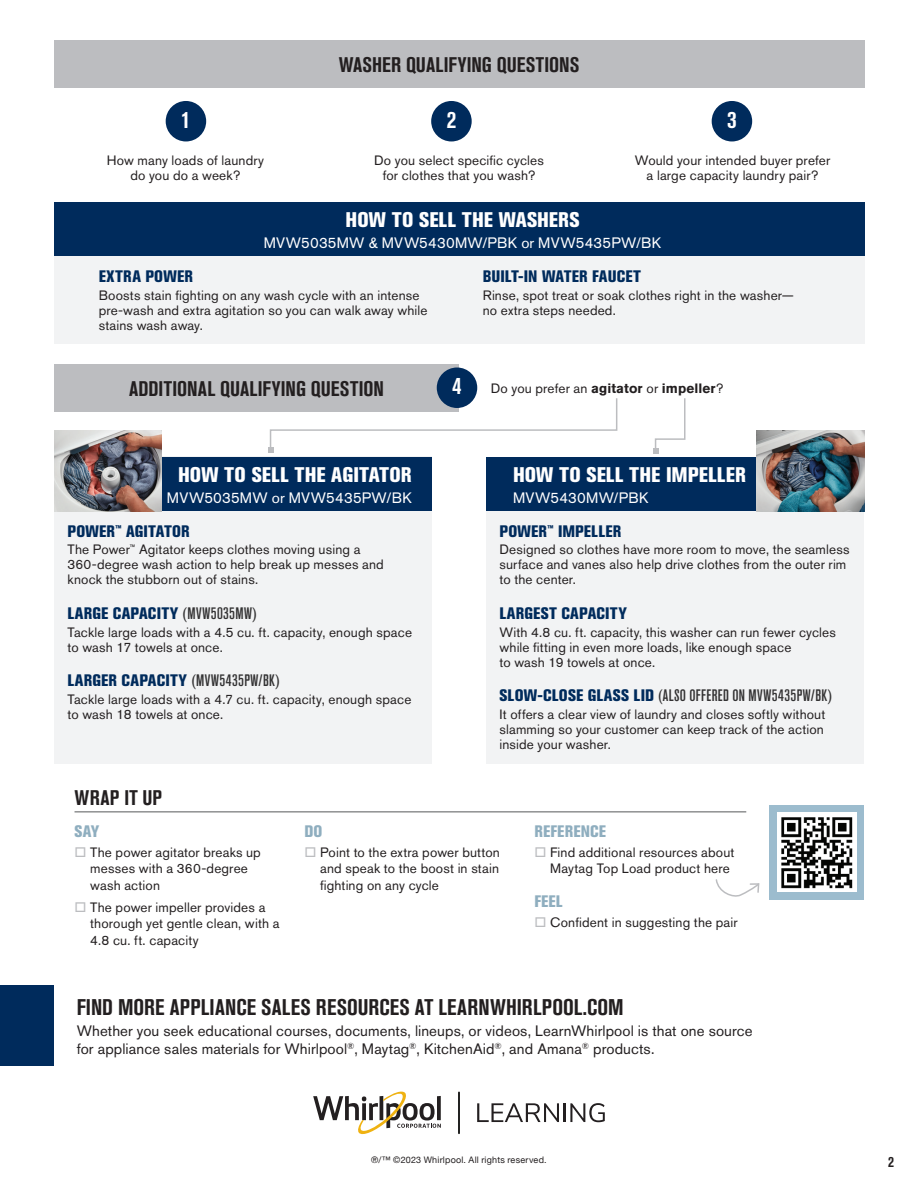
<style>
.page{position:relative;width:918px;height:1188px;background:#fff}
.page>*{position:absolute;margin:0;border:0;box-sizing:border-box;transform-origin:0 0}
.t1{font:700 condensed 24px "Akzidenz Grotesk BE";color:#fff}
.Subhead{font:700 condensed 22.5px "Akzidenz Grotesk BE";letter-spacing:.01em;color:#231f20}
.Wrap_it_up_Headline{font:700 condensed 21px "Akzidenz Grotesk BE";letter-spacing:.005em;color:#231f20}
.t2{font:800 condensed 21px "Akzidenz Grotesk BE";letter-spacing:.005em;color:#fff}
.Feature_Names{font:800 condensed 16.5px "Akzidenz Grotesk BE";letter-spacing:.01em;color:#002b5c}
.Feature_Names-2{font:500 condensed 16.5px "Akzidenz Grotesk BE";letter-spacing:.025em;color:#333233}
.Wrap_it_up_subhead{font:800 condensed 16.5px "Akzidenz Grotesk BE";letter-spacing:.01em;color:#8faebf}
.Copy{font:15px/18px "Akzidenz Grotesk BE";letter-spacing:.005em;color:#231f20}
.t3{font:15px "Akzidenz Grotesk BE";letter-spacing:.015em;color:#fff}
.t4{font:700 condensed 15px "Akzidenz Grotesk BE";color:#231f20}
.feature_copy_front{font:13.5px/15px "Akzidenz Grotesk BE";letter-spacing:.01em;color:#231f20}
.Wrap_it_up_copy{font:13.5px/16.5px "Akzidenz Grotesk BE";letter-spacing:.01em;color:#231f20}
.t5{font:9px "Helvetica Neue";letter-spacing:.025em;color:#231f20}
.s1{font-weight:700}
.s2{font-weight:500;color:#333233}
.s3{font-weight:800;color:#002b5c}
.s4{color:#bcbdc0}
</style>
<div class="page">
<div style="left:486px;top:457px;width:378px;height:307px;background:#f2f3f4"></div>
<div style="left:54px;top:456px;width:378px;height:308px;background:#f2f3f4"></div>
<div style="left:54px;top:457px;width:378px;height:54px;background:#002b5c"></div>
<div style="left:486px;top:457px;width:378px;height:54px;background:#002b5c"></div>
<svg style="left:477px;top:1103px;width:128px;height:19px"></svg>
<svg style="left:313px;top:1092px;width:128px;height:42px"></svg>
<hr style="left:458px;top:1092px;width:2px;height:42px;background:#040503">
<div style="left:770px;top:805px;width:94px;height:94px;background:#9cbcce"></div>
<img style="left:756px;top:430px;width:108px;height:81px">
<img style="left:54px;top:430px;width:108px;height:81px">
<img style="left:777px;top:813px;width:79px;height:79px">
<svg style="left:715px;top:879px;width:45px;height:18px"></svg>
<div style="left:54px;top:364px;width:405px;height:48px;background:#bcbdc0"></div>
<div style="left:54px;top:40px;width:810px;height:48px;background:#bcbdc0"></div>
<div style="left:431px;top:101px;width:41px;height:40px;background:#002b5c;border-radius:50%"></div>
<div style="left:712px;top:101px;width:40px;height:40px;background:#002b5c;border-radius:50%"></div>
<div style="left:166px;top:101px;width:40px;height:40px;background:#002b5c;border-radius:50%"></div>
<div style="left:437px;top:368px;width:40px;height:40px;background:#002b5c;border-radius:50%"></div>
<div style="left:54px;top:202px;width:810px;height:142px;background:#f2f3f4"></div>
<div style="left:54px;top:202px;width:810px;height:54px;background:#002b5c"></div>
<svg style="left:268px;top:397px;width:350px;height:56px"></svg>
<svg style="left:653px;top:398px;width:33px;height:56px"></svg>
<hr style="left:75px;top:812px;width:671px;height:1px;background:#57585a">
<div style="left:0;top:986px;width:54px;height:80px;background:#002b5c"></div>
<p class="Wrap_it_up_Headline" style="left:339px;top:53px;width:242px">WASHER QUALIFYING QUESTIONS</p>
<p class="t1" style="left:181px;top:106px;width:11px">1</p>
<p class="t1" style="left:447px;top:106px;width:11px">2</p>
<p class="t1" style="left:727px;top:106px;width:11px">3</p>
<p class="feature_copy_front" style="left:107px;top:153px;width:159px;text-align:center">How many loads of laundry do you do a week?</p>
<p class="feature_copy_front" style="left:374px;top:153px;width:171px;text-align:center">Do you select specific cycles for clothes that you wash?</p>
<p class="feature_copy_front" style="left:635px;top:153px;width:197px;text-align:center">Would your intended buyer prefer a large capacity laundry pair?</p>
<p class="t2" style="left:346px;top:207px;width:235px">HOW TO SELL THE WASHERS</p>
<p class="t3" style="left:264px;top:234px;width:399px">MVW5035MW &amp; MVW5430MW/PBK or MVW5435PW/BK</p>
<p class="Feature_Names" style="left:99px;top:267px;width:96px">EXTRA POWER</p>
<p class="feature_copy_front" style="left:99px;top:288px;width:330px">Boosts stain fighting on any wash cycle with an intense pre-wash and extra agitation so you can walk away while stains wash away.</p>
<p class="Feature_Names" style="left:483px;top:267px;width:160px">BUILT-IN WATER FAUCET</p>
<p class="feature_copy_front" style="left:483px;top:288px;width:313px">Rinse, spot treat or soak clothes right in the washer— no extra steps needed.</p>
<p class="t1" style="left:452px;top:372px;width:11px">4</p>
<p class="Wrap_it_up_Headline" style="left:129px;top:377px;width:256px">ADDITIONAL QUALIFYING QUESTION</p>
<p class="feature_copy_front" style="left:491px;top:381px;width:234px">Do you prefer an <span class="s1">agitator</span> or <span class="s1">impeller</span>?</p>
<p class="t2" style="left:178px;top:462px;width:235px">HOW TO SELL THE AGITATOR</p>
<p class="t3" style="left:167px;top:488px;width:246px">MVW5035MW or MVW5435PW/BK</p>
<p class="Feature_Names" style="left:68px;top:522px;width:124px">POWER<sup>™</sup> AGITATOR</p>
<p class="feature_copy_front" style="left:68px;top:542px;width:318px">The Power<sup>™</sup> Agitator keeps clothes moving using a<br>360-degree wash action to help break up messes and knock the stubborn out of stains.</p>
<p class="Feature_Names" style="left:68px;top:604px;width:191px">LARGE CAPACITY <span class="s2">(MVW5035MW)</span></p>
<p class="feature_copy_front" style="left:68px;top:624px;width:346px">Tackle large loads with a 4.5 cu. ft. capacity, enough space to wash 17 towels at once.</p>
<p class="Feature_Names" style="left:68px;top:671px;width:214px">LARGER CAPACITY <span class="s2">(MVW5435PW/BK)</span></p>
<p class="feature_copy_front" style="left:68px;top:692px;width:345px">Tackle large loads with a 4.7 cu. ft. capacity, enough space to wash 18 towels at once.</p>
<p class="t2" style="left:513px;top:462px;width:235px">HOW TO SELL THE IMPELLER</p>
<p class="t3" style="left:513px;top:488px;width:137px">MVW5430MW/PBK</p>
<p class="Feature_Names" style="left:500px;top:522px;width:123px">POWER<sup>™</sup> IMPELLER</p>
<p class="feature_copy_front" style="left:500px;top:542px;width:352px">Designed so clothes have more room to move, the seamless surface and vanes also help drive clothes from the outer rim to the center.</p>
<p class="Feature_Names" style="left:500px;top:604px;width:129px">LARGEST CAPACITY</p>
<p class="feature_copy_front" style="left:500px;top:624px;width:338px">With 4.8 cu. ft. capacity, this washer can run fewer cycles while fitting in even more loads, like enough space</p>
<p class="feature_copy_front" style="left:500px;top:654px;width:157px">to wash 19 towels at once.</p>
<p class="Feature_Names-2" style="left:500px;top:686px;width:334px"><span class="s3">SLOW-CLOSE GLASS LID</span> (ALSO OFFERED ON MVW5435PW/BK)</p>
<p class="feature_copy_front" style="left:500px;top:707px;width:327px;text-align:justify">It offers a clear view of laundry and closes softly without slamming so your customer can keep track of the action inside your washer.</p>
<p class="Wrap_it_up_Headline" style="left:75px;top:785px;width:89px">WRAP IT UP</p>
<p class="Wrap_it_up_subhead" style="left:75px;top:821px;width:27px">SAY</p>
<p class="Wrap_it_up_copy" style="left:90px;top:844px;width:172px;text-indent:-16px"><span class="s4">□</span> The power agitator breaks up messes with a 360-degree wash action</p>
<p class="Wrap_it_up_copy" style="left:90px;top:899px;width:191px;text-indent:-16px"><span class="s4">□</span> The power impeller provides a thorough yet gentle clean, with a<br>4.8 cu. ft. capacity</p>
<p class="Wrap_it_up_subhead" style="left:304px;top:821px;width:20px">DO</p>
<p class="Wrap_it_up_copy" style="left:320px;top:844px;width:181px;text-align:justify;text-indent:-16px"><span class="s4">□</span> Point to the extra power button and speak to the boost in stain fighting on any cycle</p>
<p class="Wrap_it_up_subhead" style="left:534px;top:821px;width:73px">REFERENCE</p>
<p class="Wrap_it_up_copy" style="left:550px;top:844px;width:186px;text-indent:-16px"><span class="s4">□</span> Find additional resources about<br>Maytag Top Load product here</p>
<p class="Wrap_it_up_subhead" style="left:534px;top:892px;width:30px">FEEL</p>
<p class="Wrap_it_up_copy" style="left:534px;top:914px;width:205px"><span class="s4">□</span> Confident in suggesting the pair</p>
<p class="Subhead" style="left:77px;top:994px;width:548px">FIND MORE APPLIANCE SALES RESOURCES AT LEARNWHIRLPOOL.COM</p>
<p class="Copy" style="left:77px;top:1022px;width:678px">Whether you seek educational courses, documents, lineups, or videos, LearnWhirlpool is that one source for appliance sales materials for Whirlpool<sup>®</sup>, Maytag<sup>®</sup>, KitchenAid<sup>®</sup>, and Amana<sup>®</sup> products.</p>
<p class="t5" style="left:371px;top:1153px;width:177px">®/™ ©2023 Whirlpool. All rights reserved.</p>
<p class="t4" style="left:888px;top:1153px;width:7px">2</p>
</div>
